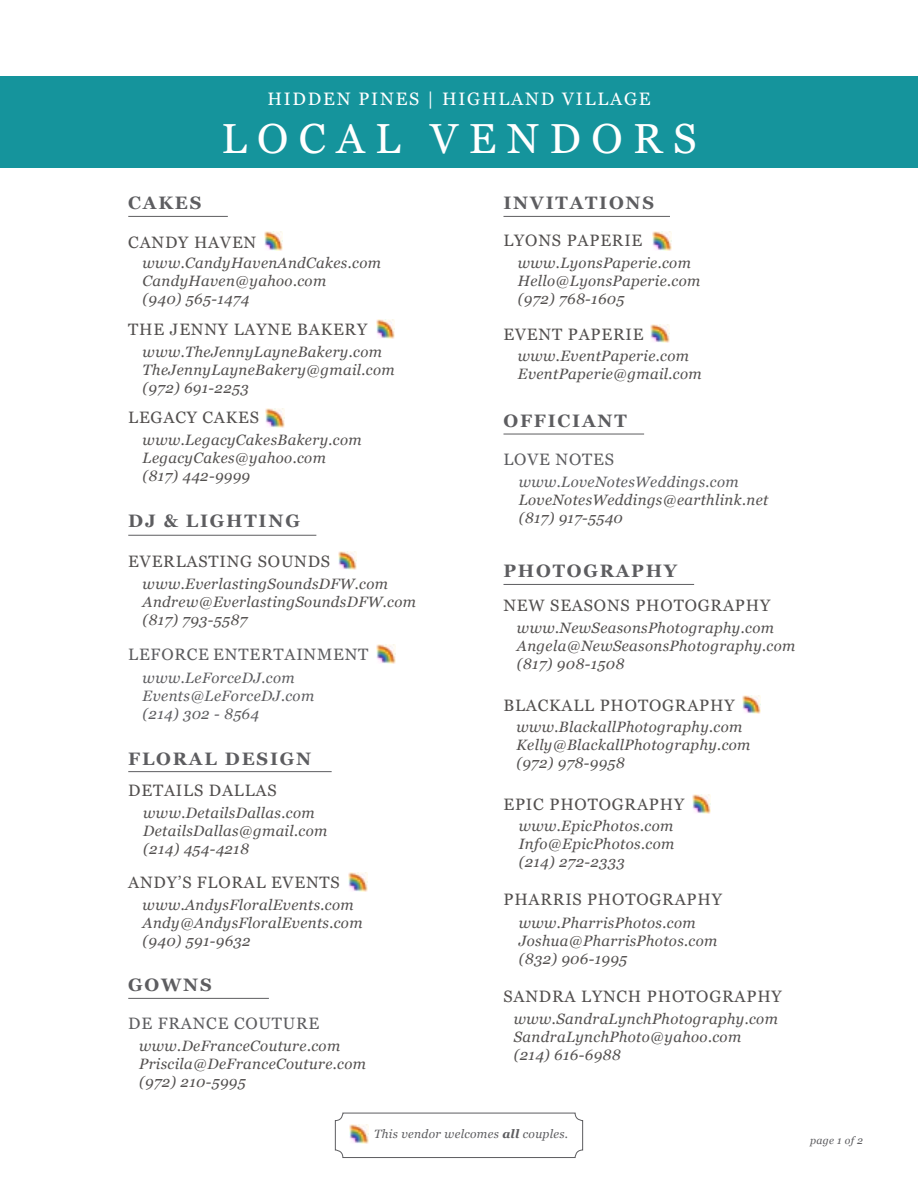
<style>
.page{position:relative;width:918px;height:1188px;background:#fff}
.page>*{position:absolute;margin:0;border:0;box-sizing:border-box;transform-origin:0 0}
.t1{font:42px "Georgia";letter-spacing:.25em;color:#fff}
.t2{font:700 18px "Georgia";letter-spacing:.1em;color:#5d5d60}
.t3{font:18px "Georgia";letter-spacing:.1em;color:#fff}
.t4{font:16.5px "Georgia";letter-spacing:.05em;color:#53504f}
.t5{font:16.5px "Georgia";letter-spacing:.05em;color:#5d5d60}
.t6{font:italic 15px/18px "Georgia";letter-spacing:.025em;color:#53504f}
.t7{font:italic 15px/18px "Georgia";letter-spacing:.025em;color:#5d5d60}
.t8{font:italic 12px "Georgia";letter-spacing:.025em;color:#5d5d60}
.t9{font:italic 10.5px "Georgia";letter-spacing:.025em;color:#5d5d60}
.s1{font-weight:700}
</style>
<div class="page">
<div style="left:0;top:76px;width:918px;height:92px;background:#15949c"></div>
<div style="left:335px;top:1113px;width:248px;height:45px;border:1px solid #5d5d60;border-radius:8px"></div>
<img style="left:350px;top:1124px;width:18px;height:19px">
<hr style="left:128px;top:535px;width:188px;height:1px;background:#5d5d60">
<img style="left:338px;top:551px;width:19px;height:19px">
<img style="left:377px;top:645px;width:18px;height:18px">
<hr style="left:128px;top:771px;width:204px;height:1px;background:#5d5d60">
<img style="left:349px;top:873px;width:18px;height:18px">
<hr style="left:128px;top:216px;width:100px;height:1px;background:#5d5d60">
<img style="left:376px;top:320px;width:19px;height:18px">
<img style="left:266px;top:409px;width:18px;height:18px">
<img style="left:264px;top:231px;width:19px;height:19px">
<hr style="left:128px;top:998px;width:141px;height:1px;background:#5d5d60">
<hr style="left:503px;top:434px;width:141px;height:1px;background:#5d5d60">
<hr style="left:503px;top:584px;width:191px;height:1px;background:#5d5d60">
<img style="left:692px;top:795px;width:19px;height:18px">
<img style="left:742px;top:695px;width:19px;height:19px">
<hr style="left:503px;top:216px;width:167px;height:1px;background:#5d5d60">
<img style="left:651px;top:324px;width:18px;height:19px">
<img style="left:653px;top:231px;width:18px;height:19px">
<p class="t3" style="left:267px;top:86px;width:385px">HIDDEN PINES | HIGHLAND VILLAGE</p>
<h1 class="t1" style="left:221px;top:108px;width:477px">LOCAL VENDORS</h1>
<p class="t2" style="left:128px;top:190px;width:75px">CAKES</p>
<p class="t4" style="left:128px;top:230px;width:129px">CANDY HAVEN</p>
<p class="t6" style="left:143px;top:253px;width:240px">www.CandyHavenAndCakes.com<br>CandyHaven@yahoo.com<br>(940) 565-1474</p>
<p class="t4" style="left:128px;top:318px;width:240px">THE JENNY LAYNE BAKERY</p>
<p class="t6" style="left:143px;top:342px;width:254px">www.TheJennyLayneBakery.com<br>TheJennyLayneBakery@gmail.com (972) 691-2253</p>
<p class="t4" style="left:128px;top:406px;width:132px">LEGACY CAKES</p>
<p class="t6" style="left:143px;top:431px;width:221px">www.LegacyCakesBakery.com<br>LegacyCakes@yahoo.com (817) 442-9999</p>
<p class="t2" style="left:128px;top:507px;width:173px">DJ &amp; LIGHTING</p>
<p class="t4" style="left:128px;top:549px;width:203px">EVERLASTING SOUNDS</p>
<p class="t6" style="left:143px;top:574px;width:275px">www.EverlastingSoundsDFW.com<br>Andrew@EverlastingSoundsDFW.com (817) 793-5587</p>
<p class="t5" style="left:128px;top:643px;width:242px">LEFORCE ENTERTAINMENT</p>
<p class="t7" style="left:143px;top:668px;width:173px">www.LeForceDJ.com<br>Events@LeForceDJ.com (214) 302 - 8564</p>
<p class="t2" style="left:128px;top:745px;width:185px">FLORAL DESIGN</p>
<p class="t4" style="left:128px;top:779px;width:150px">DETAILS DALLAS</p>
<p class="t6" style="left:143px;top:803px;width:186px">www.DetailsDallas.com<br>DetailsDallas@gmail.com (214) 454-4218</p>
<p class="t4" style="left:128px;top:870px;width:213px">ANDY’S FLORAL EVENTS</p>
<p class="t6" style="left:143px;top:895px;width:221px">www.AndysFloralEvents.com<br>Andy@AndysFloralEvents.com (940) 591-9632</p>
<p class="t2" style="left:128px;top:972px;width:85px">GOWNS</p>
<p class="t5" style="left:128px;top:1011px;width:193px">DE FRANCE COUTURE</p>
<p class="t6" style="left:139px;top:1036px;width:228px">www.DeFranceCouture.com<br>Priscila@DeFranceCouture.com (972) 210-5995</p>
<p class="t2" style="left:503px;top:190px;width:152px">INVITATIONS</p>
<p class="t4" style="left:503px;top:229px;width:140px">LYONS PAPERIE</p>
<p class="t6" style="left:518px;top:253px;width:184px">www.LyonsPaperie.com<br>Hello@LyonsPaperie.com (972) 768-1605</p>
<p class="t4" style="left:503px;top:322px;width:142px">EVENT PAPERIE</p>
<p class="t6" style="left:518px;top:347px;width:185px">www.EventPaperie.com<br>EventPaperie@gmail.com</p>
<p class="t2" style="left:503px;top:407px;width:125px">OFFICIANT</p>
<p class="t5" style="left:503px;top:447px;width:112px">LOVE NOTES</p>
<p class="t7" style="left:519px;top:473px;width:222px">www.LoveNotesWeddings.com</p>
<p class="t6" style="left:519px;top:491px;width:251px">LoveNotesWeddings@earthlink.net (817) 917-5540</p>
<p class="t2" style="left:503px;top:558px;width:175px">PHOTOGRAPHY</p>
<p class="t4" style="left:503px;top:593px;width:268px">NEW SEASONS PHOTOGRAPHY</p>
<p class="t6" style="left:517px;top:618px;width:280px">www.NewSeasonsPhotography.com<br>Angela@NewSeasonsPhotography.com (817) 908-1508</p>
<p class="t4" style="left:503px;top:693px;width:233px">BLACKALL PHOTOGRAPHY</p>
<p class="t6" style="left:516px;top:718px;width:236px">www.BlackallPhotography.com<br>Kelly@BlackallPhotography.com (972) 978-9958</p>
<p class="t4" style="left:503px;top:792px;width:182px">EPIC PHOTOGRAPHY</p>
<p class="t6" style="left:519px;top:816px;width:157px;text-align:justify">www.EpicPhotos.com Info@EpicPhotos.com (214) 272-2333</p>
<p class="t4" style="left:503px;top:887px;width:220px">PHARRIS PHOTOGRAPHY</p>
<p class="t6" style="left:519px;top:913px;width:200px">www.PharrisPhotos.com<br>Joshua@PharrisPhotos.com (832) 906-1995</p>
<p class="t4" style="left:503px;top:985px;width:280px">SANDRA LYNCH PHOTOGRAPHY</p>
<p class="t6" style="left:514px;top:1010px;width:266px">www.SandraLynchPhotography.com<br>SandraLynchPhoto@yahoo.com (214) 616-6988</p>
<p class="t8" style="left:374px;top:1125px;width:196px">This vendor welcomes <span class="s1">all</span> couples.</p>
<p class="t9" style="left:810px;top:1133px;width:54px">page 1 of 2</p>
</div>
